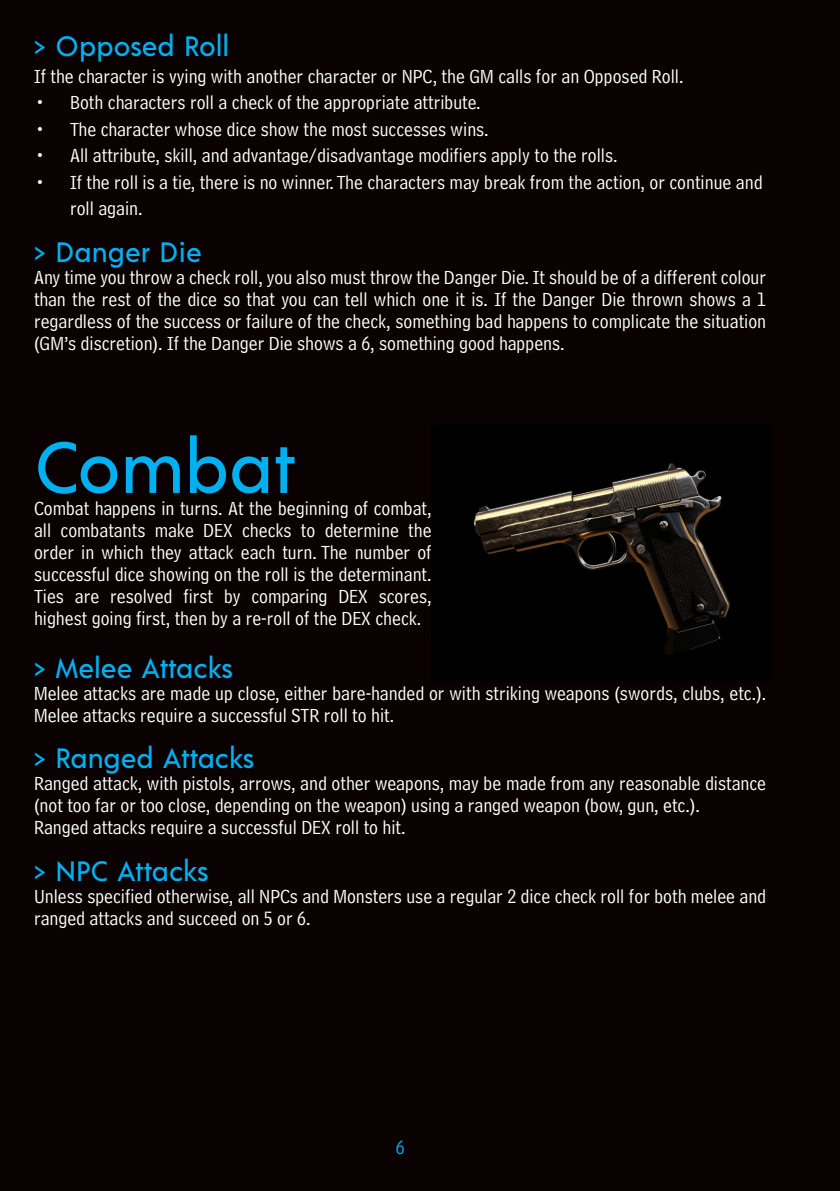
<style>
.page{position:relative;width:840px;height:1191px;background:#fff}
.page>*{position:absolute;margin:0;border:0;box-sizing:border-box;transform-origin:0 0}
.t1{font:500 72px "Acre";color:#00b0f0}
.t2{font:500 28px "Acre";color:#00b0f0}
.t3{font:20px/22px "Bell Centennial Address";color:#fff}
.t4{font:20px "Bell Centennial Address";color:#00b0f0}
</style>
<div class="page">
<hr style="left:839px;top:0;width:1px;height:1191px;background:#090102">
<div style="left:0;top:0;width:839px;height:1191px;background:#090102"></div>
<img style="left:473px;top:463px;width:257px;height:191px">
<h2 class="t2" style="left:34px;top:34px;width:197px">&gt; Opposed Roll</h2>
<p class="t3" style="left:34px;top:67px;width:650px">If the character is vying with another character or NPC, the GM calls for an Opposed Roll.</p>
<p class="t3" style="left:34px;top:93px;width:448px">• Both characters roll a check of the appropriate attribute.</p>
<p class="t3" style="left:34px;top:120px;width:456px">• The character whose dice show the most successes wins.</p>
<p class="t3" style="left:34px;top:146px;width:584px">• All attribute, skill, and advantage/disadvantage modifiers apply to the rolls.</p>
<p class="t3" style="left:70px;top:171px;width:693px;line-height:26.4px;text-indent:-36px">• If the roll is a tie, there is no winner. The characters may break from the action, or continue and roll again.</p>
<h2 class="t2" style="left:34px;top:240px;width:169px">&gt; Danger Die</h2>
<p class="t3" style="left:34px;top:268px;width:733px;text-align:justify">Any time you throw a check roll, you also must throw the Danger Die. It should be of a different colour than the rest of the dice so that you can tell which one it is. If the Danger Die thrown shows a 1 regardless of the success or failure of the check, something bad happens to complicate the situation (GM’s discretion). If the Danger Die shows a 6, something good happens.</p>
<h1 class="t1" style="left:34px;top:435px;width:263px">Combat</h1>
<p class="t3" style="left:34px;top:499px;width:399px;text-align:justify">Combat happens in turns. At the beginning of combat, all combatants make DEX checks to determine the order in which they attack each turn. The number of successful dice showing on the roll is the determinant.<br>Ties are resolved first by comparing DEX scores, highest going first, then by a re-roll of the DEX check.</p>
<h2 class="t2" style="left:34px;top:655px;width:201px">&gt; Melee Attacks</h2>
<p class="t3" style="left:34px;top:683px;width:733px">Melee attacks are made up close, either bare-handed or with striking weapons (swords, clubs, etc.).<br>Melee attacks require a successful STR roll to hit.</p>
<h2 class="t2" style="left:34px;top:746px;width:222px">&gt; Ranged Attacks</h2>
<p class="t3" style="left:34px;top:774px;width:733px">Ranged attack, with pistols, arrows, and other weapons, may be made from any reasonable distance (not too far or too close, depending on the weapon) using a ranged weapon (bow, gun, etc.).<br>Ranged attacks require a successful DEX roll to hit.</p>
<h2 class="t2" style="left:34px;top:859px;width:176px">&gt; NPC Attacks</h2>
<p class="t3" style="left:34px;top:887px;width:733px">Unless specified otherwise, all NPCs and Monsters use a regular 2 dice check roll for both melee and ranged attacks and succeed on 5 or 6.</p>
<p class="t4" style="left:395px;top:1138px;width:10px">6</p>
</div>
